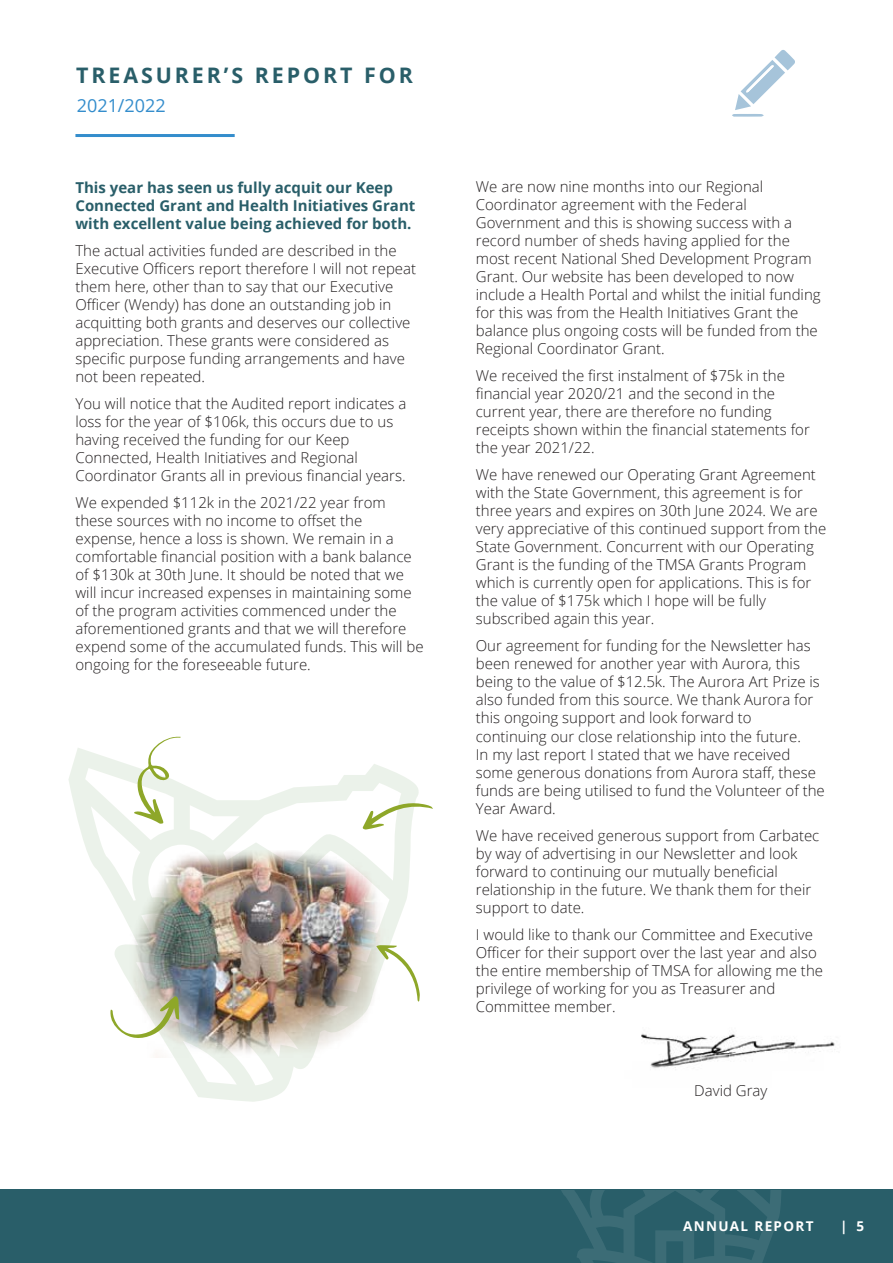
<style>
.page{position:relative;width:893px;height:1263px;background:#fff}
.page>*{position:absolute;margin:0;border:0;box-sizing:border-box;transform-origin:0 0}
.t1{font:700 21.45px "Open Sans";letter-spacing:.135em;color:#295e69}
.t2{font:18px "Open Sans";color:#348dcc}
.t3{font:300 15px/18px "Open Sans";color:#231f20}
.t4{font:700 15px/18px "Open Sans";color:#295e69}
.t5{font:700 13.5px "Open Sans";letter-spacing:.1em;color:#fff}
</style>
<div class="page">
<hr style="left:75px;top:134px;width:160px;height:3px;background:#348dcc">
<div style="left:0;top:1189px;width:893px;height:74px;background:#295e69"></div>
<svg style="left:732px;top:50px;width:63px;height:67px"></svg>
<svg style="left:561px;top:1190px;width:220px;height:73px"></svg>
<svg style="left:68px;top:748px;width:351px;height:354px"></svg>
<img style="left:120px;top:851px;width:269px;height:206px">
<svg style="left:376px;top:945px;width:44px;height:57px"></svg>
<svg style="left:362px;top:801px;width:71px;height:28px"></svg>
<svg style="left:134px;top:737px;width:47px;height:87px"></svg>
<svg style="left:110px;top:996px;width:69px;height:44px"></svg>
<img style="left:641px;top:1033px;width:194px;height:37px">
<h1 class="t1" style="left:76px;top:60px;width:338px">TREASURER’S REPORT FOR</h1>
<p class="t2" style="left:77px;top:93px;width:90px">2021/2022</p>
<p class="t4" style="left:75px;top:178px;width:341px">This year has seen us fully acquit our Keep<br>Connected Grant and Health Initiatives Grant with excellent value being achieved for both.</p>
<p class="t3" style="left:75px;top:241px;width:342px">The actual activities funded are described in the Executive Officers report therefore I will not repeat them here, other than to say that our Executive Officer (Wendy) has done an outstanding job in acquitting both grants and deserves our collective appreciation. These grants were considered as specific purpose funding arrangements and have not been repeated.</p>
<p class="t3" style="left:75px;top:394px;width:332px">You will notice that the Audited report indicates a loss for the year of $106k, this occurs due to us having received the funding for our Keep Connected, Health Initiatives and Regional Coordinator Grants all in previous financial years.</p>
<p class="t3" style="left:75px;top:493px;width:350px">We expended $112k in the 2021/22 year from these sources with no income to offset the expense, hence a loss is shown. We remain in a comfortable financial position with a bank balance of $130k at 30th June. It should be noted that we will incur increased expenses in maintaining some of the program activities commenced under the aforementioned grants and that we will therefore expend some of the accumulated funds. This will be ongoing for the foreseeable future.</p>
<p class="t3" style="left:476px;top:178px;width:346px">We are now nine months into our Regional Coordinator agreement with the Federal Government and this is showing success with a record number of sheds having applied for the most recent National Shed Development Program Grant. Our website has been developed to now include a Health Portal and whilst the initial funding for this was from the Health Initiatives Grant the balance plus ongoing costs will be funded from the Regional Coordinator Grant.</p>
<p class="t3" style="left:476px;top:367px;width:336px">We received the first instalment of $75k in the financial year 2020/21 and the second in the current year, there are therefore no funding receipts shown within the financial statements for the year 2021/22.</p>
<p class="t3" style="left:476px;top:466px;width:352px">We have renewed our Operating Grant Agreement with the State Government, this agreement is for three years and expires on 30th June 2024. We are very appreciative of this continued support from the State Government. Concurrent with our Operating Grant is the funding of the TMSA Grants Program which is currently open for applications. This is for the value of $175k which I hope will be fully subscribed again this year.</p>
<p class="t3" style="left:476px;top:637px;width:350px">Our agreement for funding for the Newsletter has been renewed for another year with Aurora, this being to the value of $12.5k. The Aurora Art Prize is also funded from this source. We thank Aurora for this ongoing support and look forward to continuing our close relationship into the future.<br>In my last report I stated that we have received some generous donations from Aurora staff, these funds are being utilised to fund the Volunteer of the Year Award.</p>
<p class="t3" style="left:476px;top:826px;width:345px">We have received generous support from Carbatec by way of advertising in our Newsletter and look forward to continuing our mutually beneficial relationship in the future. We thank them for their support to date.</p>
<p class="t3" style="left:476px;top:925px;width:349px">I would like to thank our Committee and Executive Officer for their support over the last year and also the entire membership of TMSA for allowing me the privilege of working for you as Treasurer and Committee member.</p>
<p class="t3" style="left:694px;top:1081px;width:75px">David Gray</p>
<p class="t5" style="left:683px;top:1216px;width:132px">ANNUAL REPORT</p>
<p class="t5" style="left:840px;top:1216px;width:26px">| 5</p>
</div>
